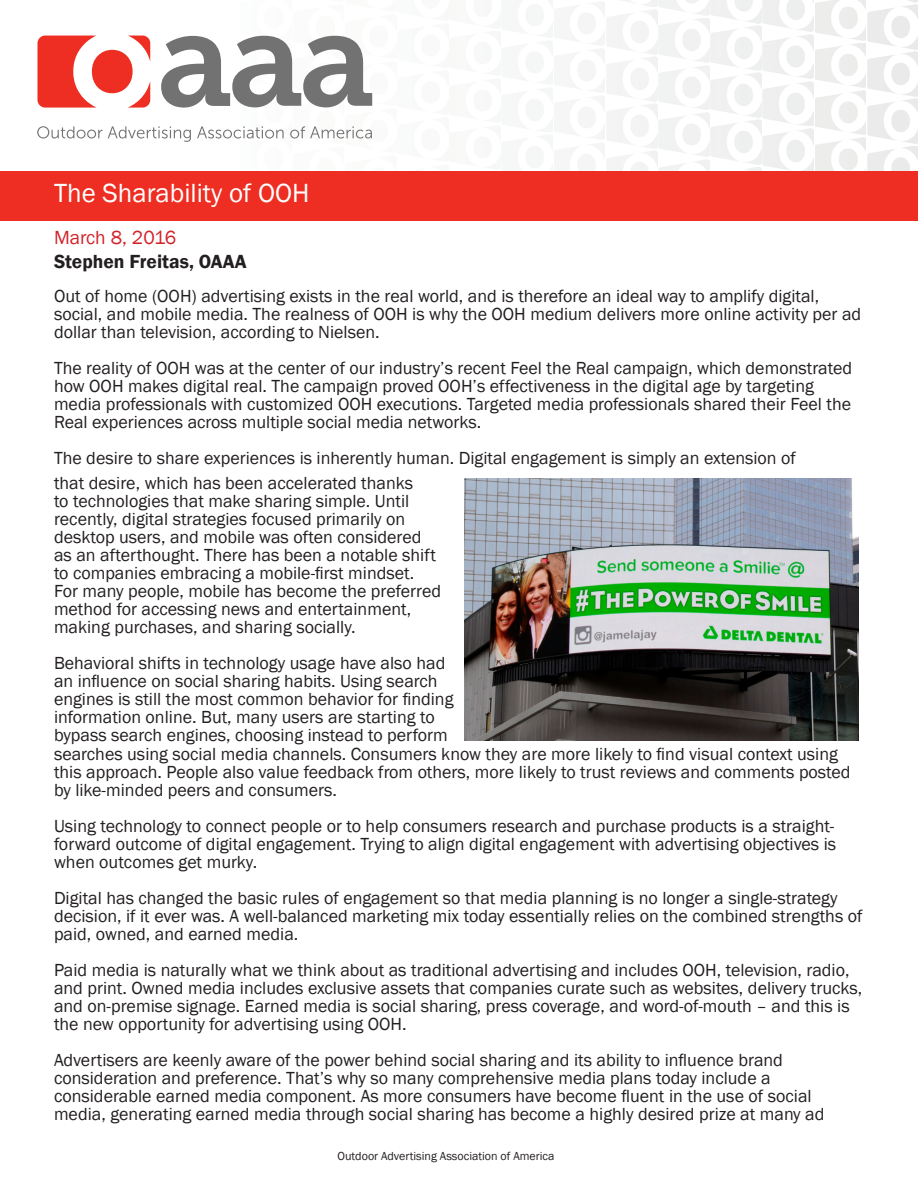
<style>
.page{position:relative;width:918px;height:1188px;background:#fff}
.page>*{position:absolute;margin:0;border:0;box-sizing:border-box;transform-origin:0 0}
.t1{font:27px "Franklin Gothic";color:#fff}
.t2{font:600 19.5px "Franklin Gothic";color:#231f20}
.t3{font:19.5px "Franklin Gothic";color:#d1232a}
.t4{font:18px/18px "Franklin Gothic";color:#231f20}
.t5{font:12px "Franklin Gothic";color:#231f20}
</style>
<div class="page">
<img style="left:815px;top:43px;width:51px;height:44px">
<img style="left:815px;top:0;width:51px;height:40px">
<img style="left:372px;top:93px;width:1px;height:13px">
<img style="left:815px;top:137px;width:51px;height:34px">
<img style="left:867px;top:5px;width:51px;height:44px">
<img style="left:907px;top:0;width:11px;height:2px">
<img style="left:867px;top:52px;width:51px;height:44px">
<img style="left:867px;top:99px;width:51px;height:44px">
<img style="left:867px;top:146px;width:51px;height:25px">
<svg style="left:37px;top:126px;width:154px;height:16px"></svg>
<svg style="left:197px;top:126px;width:87px;height:13px"></svg>
<svg style="left:290px;top:126px;width:82px;height:13px"></svg>
<svg style="left:38px;top:36px;width:112px;height:72px"></svg>
<svg style="left:161px;top:36px;width:211px;height:72px"></svg>
<div style="left:0;top:171px;width:918px;height:50px;background:#ee2e22"></div>
<img style="left:465px;top:478px;width:393px;height:262px">
<p class="t1" style="left:54px;top:176px;width:257px">The Sharability of OOH</p>
<p class="t3" style="left:54px;top:226px;width:124px">March 8, 2016</p>
<p class="t2" style="left:54px;top:249px;width:194px">Stephen Freitas, OAAA</p>
<p class="t4" style="left:54px;top:287px;width:809px">Out of home (OOH) advertising exists in the real world, and is therefore an ideal way to amplify digital, social, and mobile media. The realness of OOH is why the OOH medium delivers more online activity per ad dollar than television, according to Nielsen.</p>
<p class="t4" style="left:54px;top:359px;width:800px">The reality of OOH was at the center of our industry’s recent Feel the Real campaign, which demonstrated how OOH makes digital real. The campaign proved OOH’s effectiveness in the digital age by targeting media professionals with customized OOH executions. Targeted media professionals shared their Feel the Real experiences across multiple social media networks.</p>
<p class="t4" style="left:54px;top:449px;width:744px">The desire to share experiences is inherently human. Digital engagement is simply an extension of</p>
<p class="t4" style="left:54px;top:475px;width:389px">that desire, which has been accelerated thanks<br>to technologies that make sharing simple. Until recently, digital strategies focused primarily on desktop users, and mobile was often considered as an afterthought. There has been a notable shift to companies embracing a mobile-first mindset.<br>For many people, mobile has become the preferred method for accessing news and entertainment, making purchases, and sharing socially.</p>
<p class="t4" style="left:54px;top:655px;width:401px">Behavioral shifts in technology usage have also had an influence on social sharing habits. Using search engines is still the most common behavior for finding information online. But, many users are starting to bypass search engines, choosing instead to perform</p>
<p class="t4" style="left:54px;top:746px;width:798px">searches using social media channels. Consumers know they are more likely to find visual context using this approach. People also value feedback from others, more likely to trust reviews and comments posted by like-minded peers and consumers.</p>
<p class="t4" style="left:54px;top:818px;width:784px;text-align:justify">Using technology to connect people or to help consumers research and purchase products is a straight&shy;forward outcome of digital engagement. Trying to align digital engagement with advertising objectives is when outcomes get murky.</p>
<p class="t4" style="left:54px;top:890px;width:810px">Digital has changed the basic rules of engagement so that media planning is no longer a single-strategy decision, if it ever was. A well-balanced marketing mix today essentially relies on the combined strengths of paid, owned, and earned media.</p>
<p class="t4" style="left:54px;top:962px;width:810px">Paid media is naturally what we think about as traditional advertising and includes OOH, television, radio, and print. Owned media includes exclusive assets that companies curate such as websites, delivery trucks, and on-premise signage. Earned media is social sharing, press coverage, and word-of-mouth – and this is the new opportunity for advertising using OOH.</p>
<p class="t4" style="left:54px;top:1052px;width:772px">Advertisers are keenly aware of the power behind social sharing and its ability to influence brand consideration and preference. That’s why so many comprehensive media plans today include a considerable earned media component. As more consumers have become fluent in the use of social media, generating earned media through social sharing has become a highly desired prize at many ad</p>
<p class="t5" style="left:338px;top:1148px;width:219px">Outdoor Advertising Association of America</p>
</div>
